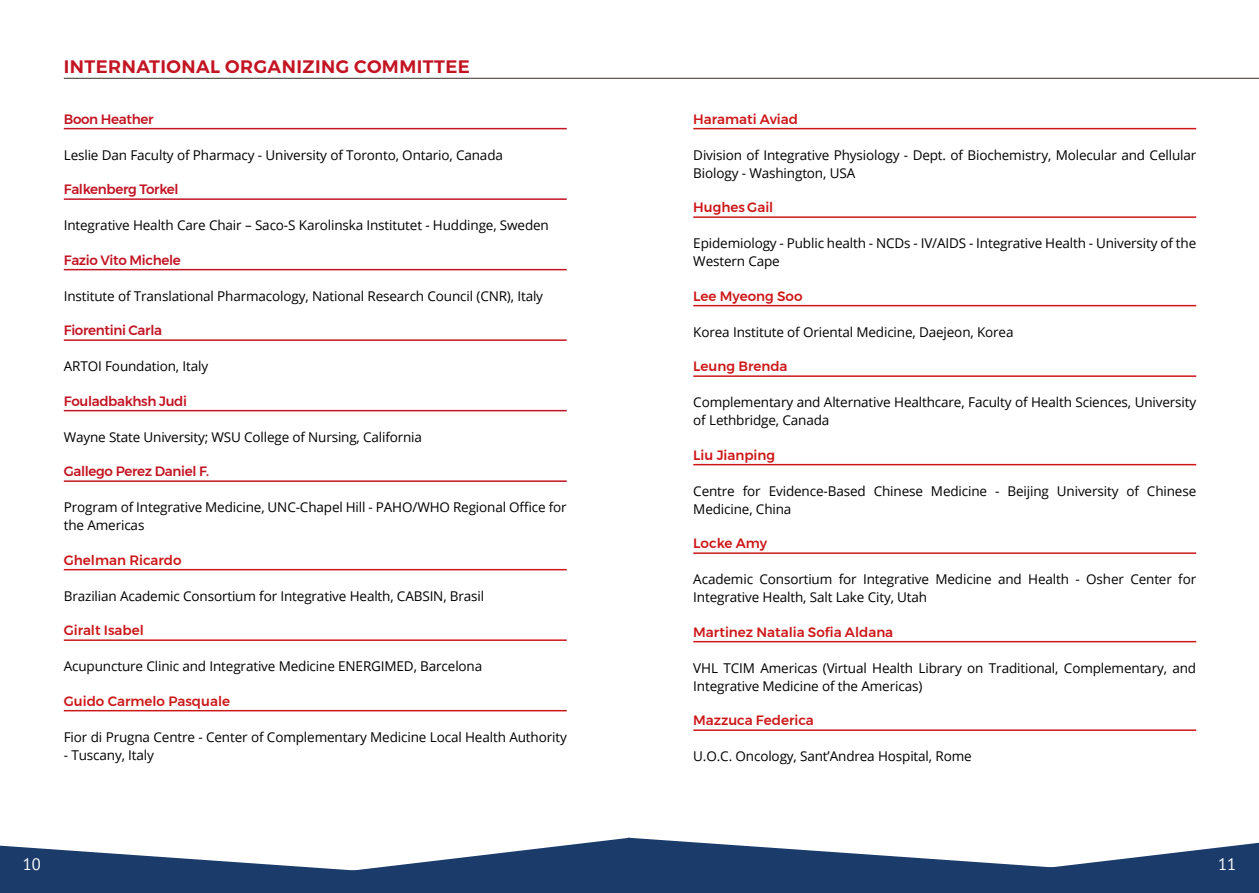
<style>
.page{position:relative;width:1259px;height:893px;background:#fff}
.page>*{position:absolute;margin:0;border:0;box-sizing:border-box;transform-origin:0 0}
.t1{font:600 18px "Montserrat";letter-spacing:.025em;color:#c31423}
.t2{font:16.5px "PT Sans";color:#fff}
.t3{font:13.5px/18px "Open Sans";letter-spacing:-.01em;color:#000}
.t4{font:500 13.5px "Montserrat";color:#cd1719}
.t5{font:500 13.5px "Montserrat";letter-spacing:-.025em;color:#c31423}
</style>
<div class="page">
<svg style="left:0;top:838px;width:1259px;height:55px"></svg>
<hr style="left:64px;top:128px;width:503px;height:1px;background:#c31423">
<hr style="left:64px;top:198px;width:503px;height:2px;background:#c31423">
<hr style="left:64px;top:269px;width:503px;height:1px;background:#c31423">
<hr style="left:64px;top:339px;width:503px;height:2px;background:#c31423">
<hr style="left:64px;top:410px;width:503px;height:1px;background:#c31423">
<hr style="left:64px;top:480px;width:503px;height:2px;background:#c31423">
<hr style="left:64px;top:569px;width:503px;height:1px;background:#cd1719">
<hr style="left:64px;top:639px;width:503px;height:2px;background:#cd1719">
<hr style="left:64px;top:710px;width:503px;height:1px;background:#cd1719">
<hr style="left:693px;top:128px;width:503px;height:1px;background:#cd1719">
<hr style="left:693px;top:216px;width:503px;height:2px;background:#cd1719">
<hr style="left:693px;top:305px;width:503px;height:1px;background:#cd1719">
<hr style="left:693px;top:375px;width:503px;height:2px;background:#cd1719">
<hr style="left:693px;top:464px;width:503px;height:1px;background:#cd1719">
<hr style="left:693px;top:552px;width:503px;height:2px;background:#cd1719">
<hr style="left:693px;top:641px;width:503px;height:1px;background:#cd1719">
<hr style="left:693px;top:729px;width:503px;height:2px;background:#cd1719">
<hr style="left:64px;top:78px;width:1195px;height:1px;background:#3a302b">
<h1 class="t1" style="left:64px;top:52px;width:407px">INTERNATIONAL ORGANIZING COMMITTEE</h1>
<p class="t5" style="left:64px;top:108px;width:91px">Boon Heather</p>
<p class="t3" style="left:64px;top:145px;width:441px">Leslie Dan Faculty of Pharmacy - University of Toronto, Ontario, Canada</p>
<p class="t5" style="left:64px;top:179px;width:116px">Falkenberg Torkel</p>
<p class="t3" style="left:64px;top:216px;width:486px">Integrative Health Care Chair – Saco-S Karolinska Institutet - Huddinge, Sweden</p>
<p class="t5" style="left:64px;top:249px;width:119px">Fazio Vito Michele</p>
<p class="t3" style="left:64px;top:286px;width:481px">Institute of Translational Pharmacology, National Research Council (CNR), Italy</p>
<p class="t5" style="left:64px;top:320px;width:100px">Fiorentini Carla</p>
<p class="t3" style="left:64px;top:357px;width:146px">ARTOI Foundation, Italy</p>
<p class="t5" style="left:64px;top:390px;width:125px">Fouladbakhsh Judi</p>
<p class="t3" style="left:64px;top:427px;width:360px">Wayne State University; WSU College of Nursing, California</p>
<p class="t5" style="left:64px;top:461px;width:147px">Gallego Perez Daniel F.</p>
<p class="t3" style="left:64px;top:498px;width:504px">Program of Integrative Medicine, UNC-Chapel Hill - PAHO/WHO Regional Office for the Americas</p>
<p class="t4" style="left:64px;top:549px;width:119px">Ghelman Ricardo</p>
<p class="t3" style="left:64px;top:586px;width:422px">Brazilian Academic Consortium for Integrative Health, CABSIN, Brasil</p>
<p class="t4" style="left:64px;top:620px;width:82px">Giralt Isabel</p>
<p class="t3" style="left:64px;top:657px;width:420px">Acupuncture Clinic and Integrative Medicine ENERGIMED, Barcelona</p>
<p class="t4" style="left:64px;top:690px;width:168px">Guido Carmelo Pasquale</p>
<p class="t3" style="left:64px;top:727px;width:504px">Fior di Prugna Centre - Center of Complementary Medicine Local Health Authority</p>
<p class="t3" style="left:64px;top:745px;width:92px">- Tuscany, Italy</p>
<p class="t4" style="left:693px;top:108px;width:106px">Haramati Aviad</p>
<p class="t3" style="left:693px;top:145px;width:504px">Division of Integrative Physiology - Dept. of Biochemistry, Molecular and Cellular<br>Biology - Washington, USA</p>
<p class="t4" style="left:693px;top:197px;width:82px">Hughes Gail</p>
<p class="t3" style="left:693px;top:234px;width:504px">Epidemiology - Public health - NCDs - IV/AIDS - Integrative Health - University of the<br>Western Cape</p>
<p class="t4" style="left:693px;top:285px;width:111px">Lee Myeong Soo</p>
<p class="t3" style="left:693px;top:322px;width:322px">Korea Institute of Oriental Medicine, Daejeon, Korea</p>
<p class="t4" style="left:693px;top:356px;width:96px">Leung Brenda</p>
<p class="t3" style="left:693px;top:393px;width:504px">Complementary and Alternative Healthcare, Faculty of Health Sciences, University of Lethbridge, Canada</p>
<p class="t4" style="left:693px;top:444px;width:83px">Liu Jianping</p>
<p class="t3" style="left:693px;top:481px;width:504px">Centre for Evidence-Based Chinese Medicine - Beijing University of Chinese<br>Medicine, China</p>
<p class="t4" style="left:693px;top:533px;width:75px">Locke Amy</p>
<p class="t3" style="left:693px;top:570px;width:504px">Academic Consortium for Integrative Medicine and Health - Osher Center for<br>Integrative Health, Salt Lake City, Utah</p>
<p class="t4" style="left:693px;top:621px;width:201px">Martinez Natalia Sofia Aldana</p>
<p class="t3" style="left:693px;top:658px;width:504px">VHL TCIM Americas (Virtual Health Library on Traditional, Complementary, and<br>Integrative Medicine of the Americas)</p>
<p class="t4" style="left:693px;top:710px;width:122px">Mazzuca Federica</p>
<p class="t3" style="left:693px;top:747px;width:280px">U.O.C. Oncology, Sant’Andrea Hospital, Rome</p>
<p class="t2" style="left:23px;top:854px;width:19px">10</p>
<p class="t2" style="left:1218px;top:854px;width:19px">11</p>
</div>
